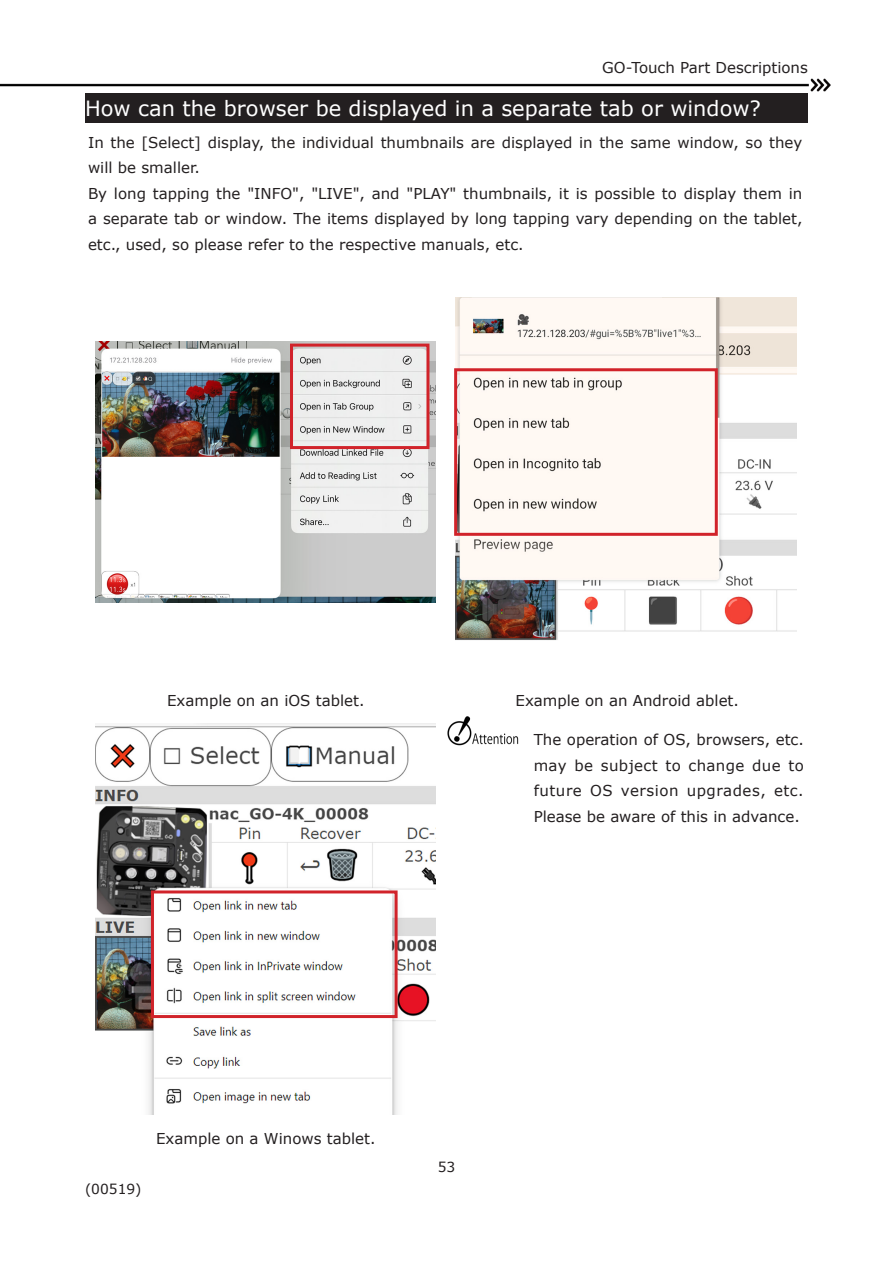
<style>
.page{position:relative;width:893px;height:1263px;background:#fff}
.page>*{position:absolute;margin:0;border:0;box-sizing:border-box;transform-origin:0 0}
.基本段落_英語{font:21px "Verdana";color:#fff}
.基本段落_英語-2{font:15px/25.5px "Verdana";color:#231f20;text-align:justify}
.t1{font:13.8px "Verdana";color:#231f20}
</style>
<div class="page">
<div style="left:85px;top:94px;width:723px;height:29px;background:#231f20"></div>
<img style="left:96px;top:342px;width:340px;height:260px">
<img style="left:96px;top:723px;width:340px;height:392px">
<img style="left:456px;top:298px;width:340px;height:342px">
<div style="left:290px;top:344px;width:139px;height:105px;border:3px solid #d1232a"></div>
<div style="left:454px;top:368px;width:264px;height:168px;border:3px solid #d1232a"></div>
<div style="left:151px;top:890px;width:247px;height:128px;border:3px solid #d1232a"></div>
<img style="left:447px;top:716px;width:72px;height:30px">
<img style="left:0;top:79px;width:831px;height:12px">
<p class="基本段落_英語-2" style="left:602px;top:55px;width:207px">GO-Touch Part Descriptions</p>
<p class="基本段落_英語" style="left:85px;top:94px;width:677px">How can the browser be displayed in a separate tab or window?</p>
<p class="基本段落_英語-2" style="left:88px;top:130px;width:716px">In the [Select] display, the individual thumbnails are displayed in the same window, so they will be smaller.</p>
<p class="基本段落_英語-2" style="left:88px;top:181px;width:716px">By long tapping the "INFO", "LIVE", and "PLAY" thumbnails, it is possible to display them in a separate tab or window. The items displayed by long tapping vary depending on the tablet, etc., used, so please refer to the respective manuals, etc.</p>
<p class="基本段落_英語-2" style="left:167px;top:688px;width:199px">Example on an iOS tablet.</p>
<p class="基本段落_英語-2" style="left:515px;top:687px;width:225px">Example on an Android ablet.</p>
<p class="基本段落_英語-2" style="left:534px;top:727px;width:272px">The operation of OS, browsers, etc. may be subject to change due to future OS version upgrades, etc.<br>Please be aware of this in advance.</p>
<p class="t1" style="left:85px;top:1179px;width:58px">(00519)</p>
<p class="基本段落_英語-2" style="left:156px;top:1125px;width:221px">Example on a Winows tablet.</p>
<p class="t1" style="left:438px;top:1158px;width:19px">53</p>
</div>
